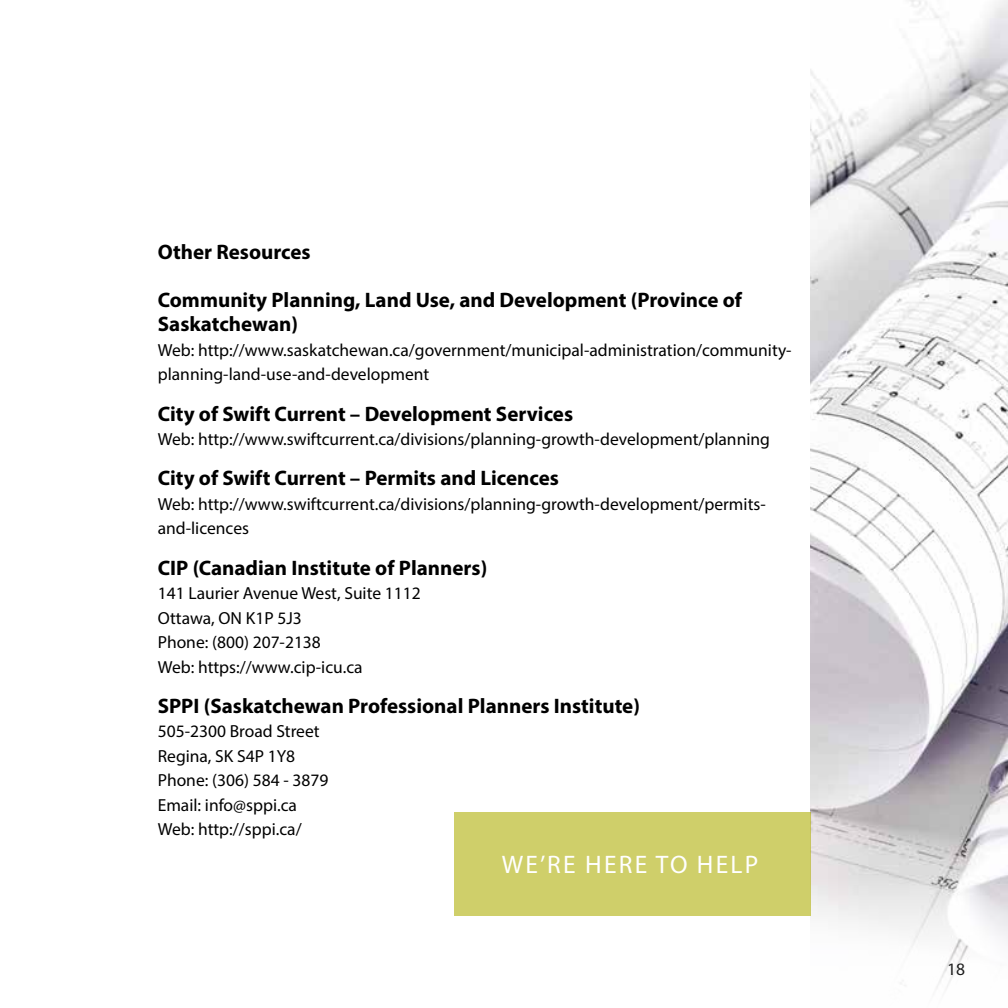
<style>
.page{position:relative;width:1008px;height:1008px;background:#fff}
.page>*{position:absolute;margin:0;border:0;box-sizing:border-box;transform-origin:0 0}
.t1{font:25.38px "Myriad Pro";letter-spacing:.09em;color:#fff}
.t2{font:700 21px/24.5px "Myriad Pro";color:#000}
.t3{font:17.5px/24.5px "Myriad Pro";color:#000}
</style>
<div class="page">
<img style="left:811px;top:0;width:197px;height:988px">
<div style="left:454px;top:812px;width:357px;height:104px;background:#cfcf6a"></div>
<p class="t2" style="left:158px;top:239px;width:154px">Other Resources</p>
<p class="t2" style="left:158px;top:287px;width:586px">Community Planning, Land Use, and Development (Province of<br>Saskatchewan)</p>
<p class="t3" style="left:158px;top:337px;width:635px">Web: http://www.saskatchewan.ca/government/municipal-administration/community&shy;planning-land-use-and-development</p>
<p class="t2" style="left:158px;top:401px;width:417px">City of Swift Current – Development Services</p>
<p class="t3" style="left:158px;top:427px;width:614px">Web: http://www.swiftcurrent.ca/divisions/planning-growth-development/planning</p>
<p class="t2" style="left:158px;top:465px;width:403px">City of Swift Current – Permits and Licences</p>
<p class="t3" style="left:158px;top:491px;width:609px">Web: http://www.swiftcurrent.ca/divisions/planning-growth-development/permits&shy;and-licences</p>
<p class="t2" style="left:158px;top:555px;width:331px">CIP (Canadian Institute of Planners)</p>
<p class="t3" style="left:158px;top:581px;width:265px">141 Laurier Avenue West, Suite 1112<br>Ottawa, ON K1P 5J3<br>Phone: (800) 207-2138<br>Web: https://www.cip-icu.ca</p>
<p class="t2" style="left:158px;top:693px;width:484px">SPPI (Saskatchewan Professional Planners Institute)</p>
<p class="t3" style="left:158px;top:719px;width:172px">505-2300 Broad Street<br>Regina, SK S4P 1Y8<br>Phone: (306) 584 - 3879<br>Email: info@sppi.ca<br>Web: http://sppi.ca/</p>
<h1 class="t1" style="left:502px;top:849px;width:258px">WE’RE HERE TO HELP</h1>
<p class="t3" style="left:947px;top:957px;width:19px">18</p>
</div>
